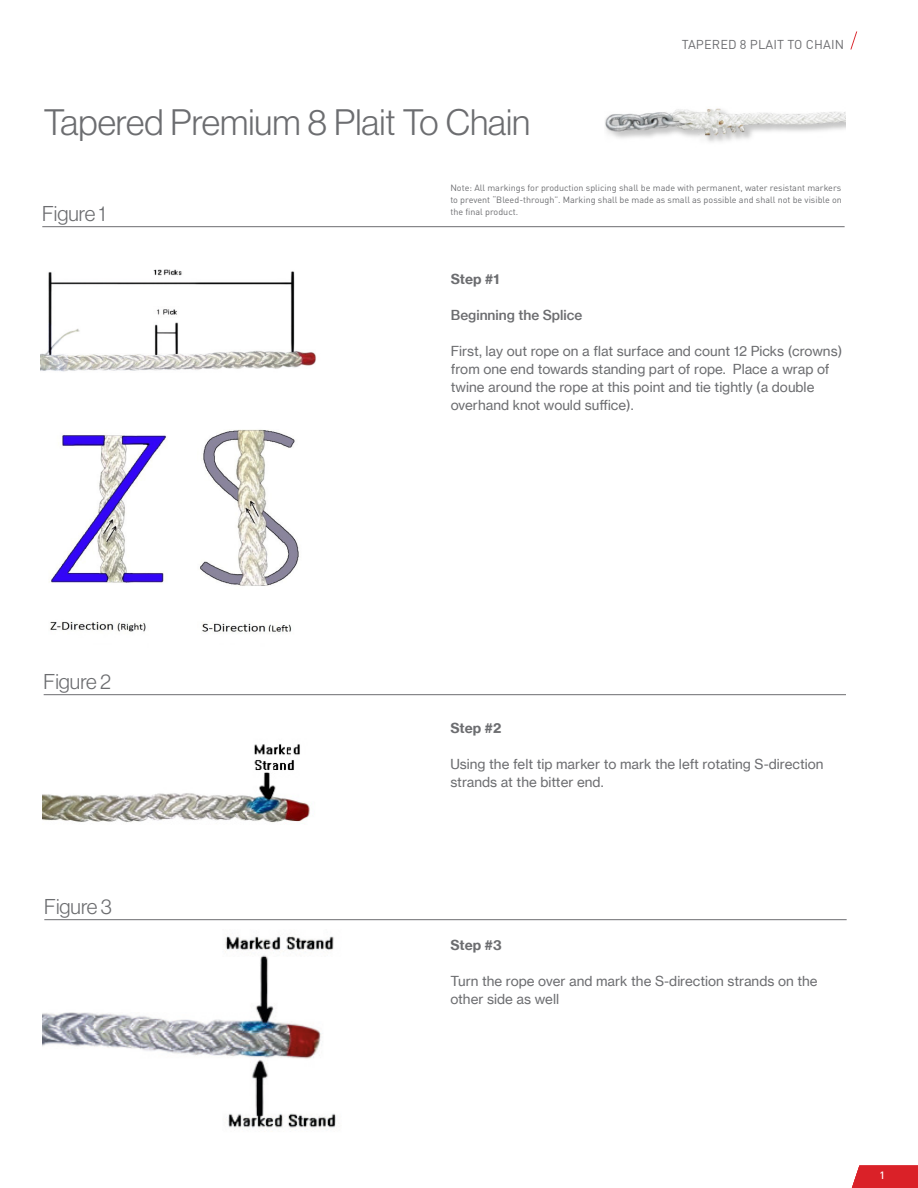
<style>
.page{position:relative;width:918px;height:1188px;background:#fff}
.page>*{position:absolute;margin:0;border:0;box-sizing:border-box;transform-origin:0 0}
._6_Überschrift_2{font:36px "N Haas Grotesk DS Pro 45 Lt";color:#6c6d70}
.Subschrift{font:21px "N Haas Grotesk DS Pro 45 Lt";color:#6c6d70}
.t1{font:13.5px/18px "N Haas Grotesk TX Pro 55 Rg";color:#6c6d70}
.t2{font:13.5px "N Haas Grotesk TX Pro 75 Bd";color:#6c6d70}
.t3{font:13.5px "N Haas Grotesk TX Pro 65 Md";color:#6c6d70}
._1_Innentitel{font:12.75px "DIN Pro";letter-spacing:.01em;color:#6c6d70}
.Paginierung{font:500 10.5px "DIN Pro";color:#fff}
.t4{font:9px/12px "DIN Pro";color:#6c6d70;text-align:justify}
</style>
<div class="page">
<img style="left:605px;top:108px;width:241px;height:34px">
<hr style="left:42px;top:226px;width:803px;height:1px;background:#6c6d70">
<img style="left:40px;top:269px;width:276px;height:103px">
<hr style="left:44px;top:919px;width:803px;height:1px;background:#6c6d70">
<img style="left:42px;top:936px;width:294px;height:193px">
<hr style="left:44px;top:694px;width:802px;height:1px;background:#6c6d70">
<img style="left:49px;top:429px;width:250px;height:203px">
<svg style="left:850px;top:31px;width:8px;height:19px"></svg>
<svg style="left:852px;top:1166px;width:66px;height:22px"></svg>
<img style="left:42px;top:744px;width:268px;height:79px">
<p class="_6_Überschrift_2" style="left:44px;top:102px;width:488px">Tapered Premium 8 Plait To Chain</p>
<p class="_1_Innentitel" style="left:682px;top:35px;width:164px">TAPERED 8 PLAIT TO CHAIN</p>
<p class="Subschrift" style="left:42px;top:201px;width:65px">Figure 1</p>
<p class="t4" style="left:450px;top:180px;width:393px">Note: All markings for production splicing shall be made with permanent, water resistant markers to prevent “Bleed-through”. Marking shall be made as small as possible and shall not be visible on the final product.</p>
<p class="t2" style="left:451px;top:271px;width:50px">Step #1</p>
<p class="t3" style="left:451px;top:307px;width:133px">Beginning the Splice</p>
<p class="t1" style="left:451px;top:342px;width:393px">First, lay out rope on a flat surface and count 12 Picks (crowns) from one end towards standing part of rope. Place a wrap of twine around the rope at this point and tie tightly (a double overhand knot would suffice).</p>
<p class="Subschrift" style="left:44px;top:669px;width:69px">Figure 2</p>
<p class="Subschrift" style="left:44px;top:894px;width:69px">Figure 3</p>
<p class="t2" style="left:450px;top:719px;width:53px">Step #2</p>
<p class="t1" style="left:450px;top:755px;width:375px">Using the felt tip marker to mark the left rotating S-direction strands at the bitter end.</p>
<p class="t2" style="left:450px;top:937px;width:53px">Step #3</p>
<p class="t1" style="left:450px;top:972px;width:369px">Turn the rope over and mark the S-direction strands on the other side as well</p>
<p class="Paginierung" style="left:879px;top:1167px;width:7px">1</p>
</div>
